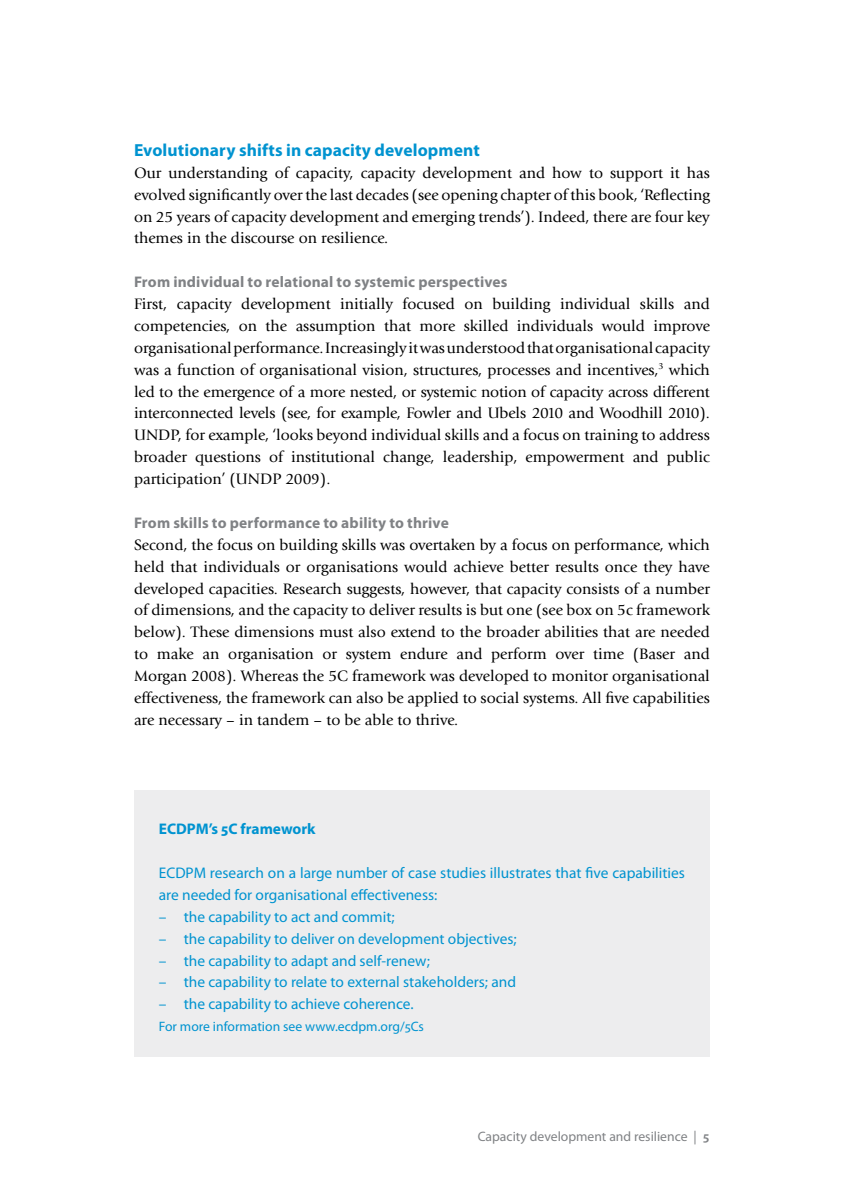
<style>
.page{position:relative;width:844px;height:1191px;background:#fff}
.page>*{position:absolute;margin:0;border:0;box-sizing:border-box;transform-origin:0 0}
.t1{font:700 17.5px "Myriad Pro";letter-spacing:.005em;color:#0093d0}
.t2{font:15.75px/21.9px "Giovanni Std";color:#000;text-align:justify}
.t3{font:15.4px/21.9px "Myriad Pro";color:#0093d0}
.t4{font:700 15.4px "Myriad Pro";letter-spacing:.01em;color:#808285}
.t5{font:700 15.4px "Myriad Pro";color:#0093d0}
.t6{font:13.65px "Myriad Pro";color:#0093d0}
.t7{font:13.65px "Myriad Pro";color:#808285}
.s1{font-weight:600}
</style>
<div class="page">
<div style="left:134px;top:790px;width:575px;height:267px;background:#ededee"></div>
<p class="t1" style="left:134px;top:140px;width:347px">Evolutionary shifts in capacity development</p>
<p class="t2" style="left:134px;top:162px;width:577px">Our understanding of capacity, capacity development and how to support it has evolved significantly over the last decades (see opening chapter of this book, ‘Reflecting on 25 years of capacity development and emerging trends’). Indeed, there are four key themes in the discourse on resilience.</p>
<p class="t4" style="left:134px;top:273px;width:375px">From individual to relational to systemic perspectives</p>
<p class="t2" style="left:134px;top:293px;width:577px">First, capacity development initially focused on building individual skills and competencies, on the assumption that more skilled individuals would improve organisational performance. Increasingly it was understood that organisational capacity was a function of organisational vision, structures, processes and incentives,<sup>3</sup> which led to the emergence of a more nested, or systemic notion of capacity across different interconnected levels (see, for example, Fowler and Ubels 2010 and Woodhill 2010).<br>UNDP, for example, ‘looks beyond individual skills and a focus on training to address broader questions of institutional change, leadership, empowerment and public participation’ (UNDP 2009).</p>
<p class="t4" style="left:134px;top:514px;width:316px">From skills to performance to ability to thrive</p>
<p class="t2" style="left:134px;top:534px;width:577px">Second, the focus on building skills was overtaken by a focus on performance, which held that individuals or organisations would achieve better results once they have developed capacities. Research suggests, however, that capacity consists of a number of dimensions, and the capacity to deliver results is but one (see box on 5c framework below). These dimensions must also extend to the broader abilities that are needed to make an organisation or system endure and perform over time (Baser and Morgan 2008). Whereas the 5C framework was developed to monitor organisational effectiveness, the framework can also be applied to social systems. All five capabilities are necessary – in tandem – to be able to thrive.</p>
<p class="t5" style="left:159px;top:820px;width:158px">ECDPM’s 5C framework</p>
<p class="t3" style="left:159px;top:862px;width:527px">ECDPM research on a large number of case studies illustrates that five capabilities are needed for organisational effectiveness:</p>
<p class="t3" style="left:159px;top:906px;width:237px">– the capability to act and commit;</p>
<p class="t3" style="left:159px;top:927px;width:359px">– the capability to deliver on development objectives;</p>
<p class="t3" style="left:159px;top:949px;width:273px">– the capability to adapt and self-renew;</p>
<p class="t3" style="left:159px;top:971px;width:358px">– the capability to relate to external stakeholders; and</p>
<p class="t3" style="left:159px;top:993px;width:256px">– the capability to achieve coherence.</p>
<p class="t6" style="left:159px;top:1019px;width:266px">For more information see www.ecdpm.org/5Cs</p>
<p class="t7" style="left:477px;top:1129px;width:233px">Capacity development and resilience | <span class="s1">5</span></p>
</div>
